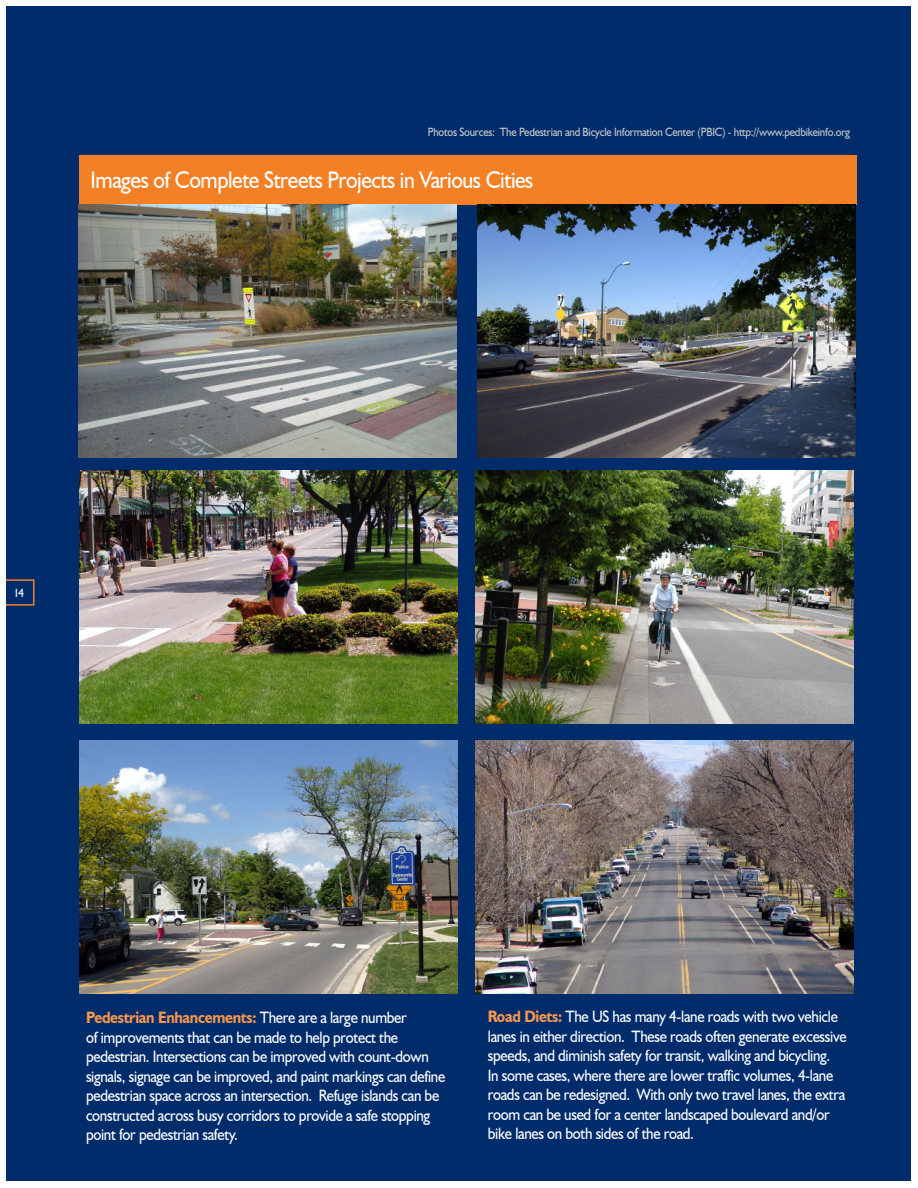
<style>
.page{position:relative;width:918px;height:1188px;background:#fff}
.page>*{position:absolute;margin:0;border:0;box-sizing:border-box;transform-origin:0 0}
.Sub_Reversed_Humanis{font:24px "Humanist 521 BT";letter-spacing:-.02em;color:#fff;scale:.9 1}
.Sub_Reversed_Humanis-2{font:16.5px/19.5px "Humanist 521 BT";letter-spacing:-.02em;color:#fff;scale:.9 1}
.Sub_Blue_Humanist{font:12px "Humanist 521 BT";letter-spacing:-.02em;color:#c7c8ca;scale:.9 1}
.Chapter{font:12px "Humanist 521 BT";color:#fff}
.s1{font-weight:700;color:#f7974c}
</style>
<div class="page">
<div style="left:7px;top:7px;width:904px;height:1174px;background:#002c6b"></div>
<div style="left:79px;top:155px;width:777px;height:50px;background:#f48026"></div>
<img style="left:476px;top:740px;width:378px;height:253px">
<img style="left:476px;top:470px;width:378px;height:253px">
<img style="left:477px;top:205px;width:378px;height:253px">
<img style="left:80px;top:470px;width:378px;height:253px">
<img style="left:79px;top:205px;width:378px;height:253px">
<img style="left:79px;top:740px;width:378px;height:253px">
<div style="left:4px;top:579px;width:30px;height:27px;border:2px solid #f48026"></div>
<hr style="left:2px;top:567px;width:4px;height:58px;background:#fff">
<p class="Sub_Blue_Humanist" style="left:428px;top:124px;width:471px">Photos Sources: The Pedestrian and Bicycle Information Center (PBIC) - http://www.pedbikeinfo.org</p>
<p class="Sub_Reversed_Humanis" style="left:91px;top:165px;width:494px">Images of Complete Streets Projects in Various Cities</p>
<p class="Chapter" style="left:13px;top:586px;width:12px">14</p>
<p class="Sub_Reversed_Humanis-2" style="left:86px;top:1008px;width:401px"><span class="s1">Pedestrian Enhancements:</span> There are a large number<br>of improvements that can be made to help protect the pedestrian. Intersections can be improved with count-down signals, signage can be improved, and paint markings can define pedestrian space across an intersection. Refuge islands can be constructed across busy corridors to provide a safe stopping point for pedestrian safety.</p>
<p class="Sub_Reversed_Humanis-2" style="left:488px;top:1007px;width:400px"><span class="s1">Road Diets:</span> The US has many 4-lane roads with two vehicle lanes in either direction. These roads often generate excessive speeds, and diminish safety for transit, walking and bicycling.<br>In some cases, where there are lower traffic volumes, 4-lane roads can be redesigned. With only two travel lanes, the extra room can be used for a center landscaped boulevard and/or bike lanes on both sides of the road.</p>
</div>
